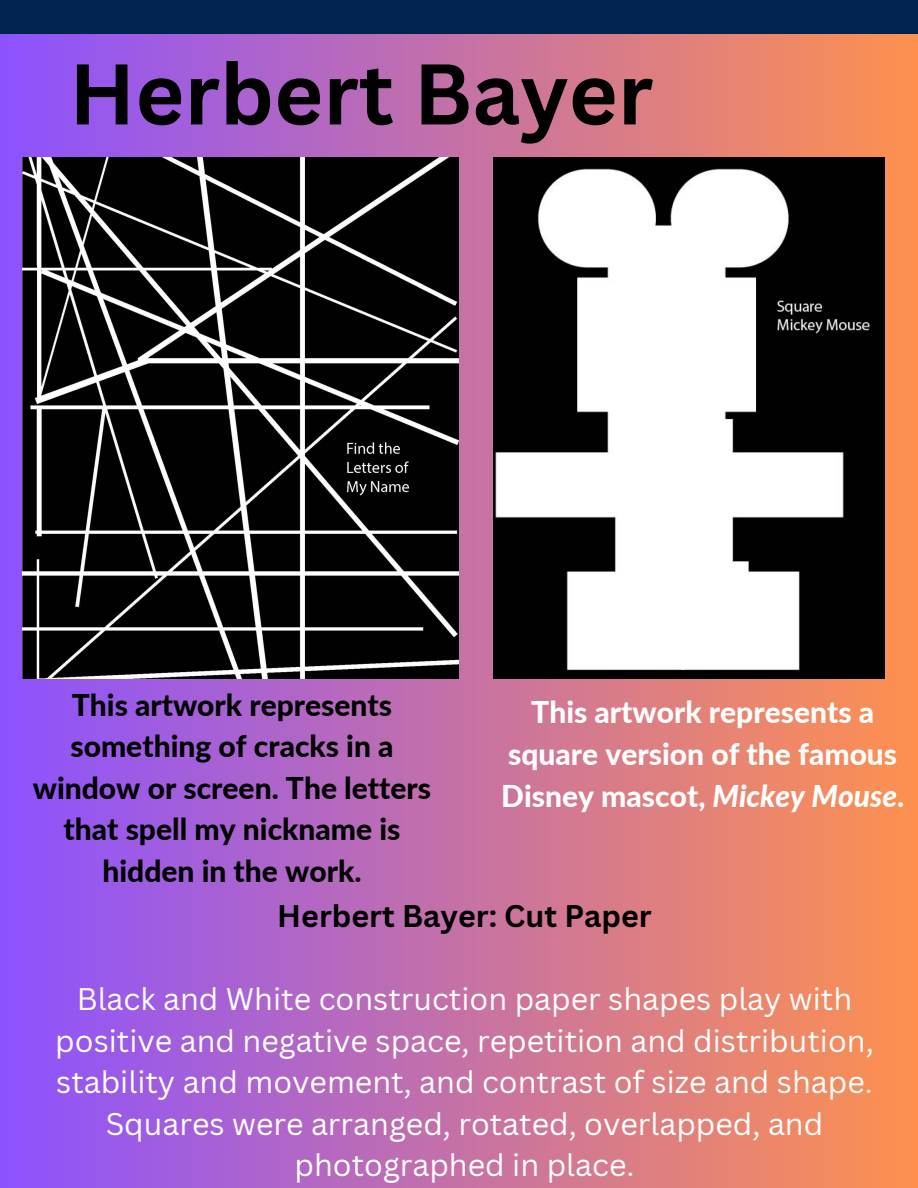
<style>
.page{position:relative;width:918px;height:1188px;background:#00244e}
.page>*{position:absolute;margin:0;border:0;box-sizing:border-box;transform-origin:0 0}
.t1{font:700 84px "Canva Sans";color:#000}
.t2{font:30.45px/41.7px "Canva Sans";color:#fff;text-align:center}
.t3{font:700 30.45px "Canva Sans";color:#000}
.t4{font:800 30px/41.7px "Lato";color:#000;text-align:center}
.t5{font:800 30px/41.7px "Lato";color:#fff;text-align:center}
.s1{font-style:italic}
</style>
<div class="page">
<div style="left:0;top:34px;width:918px;height:1153px;background:linear-gradient(to right,#8c52ff,#fd904e)"></div>
<img style="left:494px;top:158px;width:390px;height:521px">
<img style="left:22px;top:158px;width:437px;height:521px">
<h1 class="t1" style="left:69px;top:35px;width:586px">Herbert Bayer</h1>
<p class="t4" style="left:33px;top:683px;width:400px">This artwork represents something of cracks in a window or screen. The letters that spell my nickname is hidden in the work.</p>
<p class="t5" style="left:501px;top:691px;width:405px">This artwork represents a square version of the famous<br>Disney mascot, <span class="s1">Mickey Mouse</span>.</p>
<p class="t3" style="left:277px;top:894px;width:376px">Herbert Bayer: Cut Paper</p>
<p class="t2" style="left:55px;top:977px;width:820px">Black and White construction paper shapes play with positive and negative space, repetition and distribution, stability and movement, and contrast of size and shape.<br>Squares were arranged, rotated, overlapped, and photographed in place.</p>
</div>
